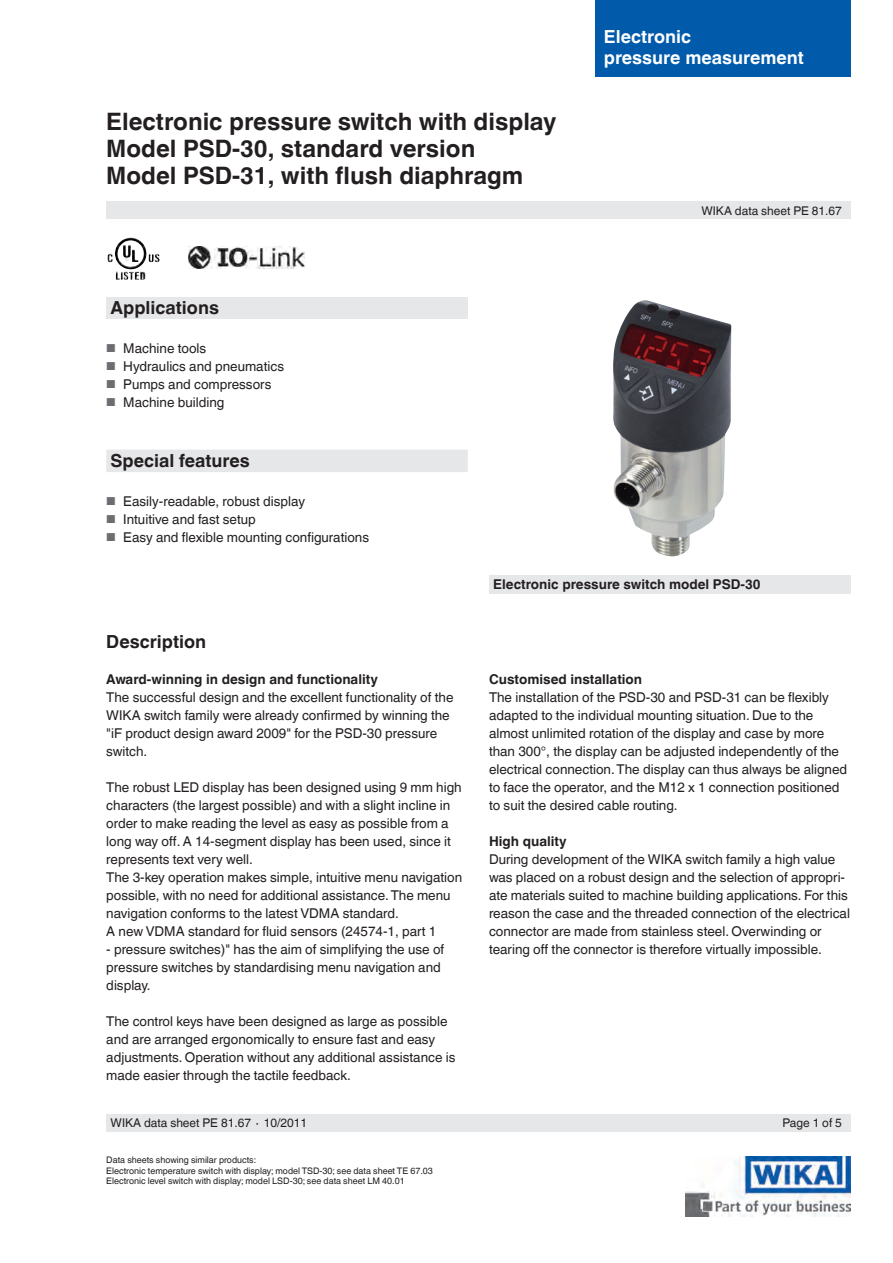
<style>
.page{position:relative;width:893px;height:1263px;background:#fff}
.page>*{position:absolute;margin:0;border:0;box-sizing:border-box;transform-origin:0 0}
.t1{font:700 24px/27px "Helvetica World";color:#231f20}
.t2{font:700 18px "Helvetica World";color:#231f20}
.t3{font:700 18px/21px "Helvetica World";color:#fff}
.t4{font:13.5px/18px "Helvetica World";color:#231f20}
.t5{font:700 13.5px "Helvetica World";color:#231f20}
.t6{font:12px "Helvetica World";color:#231f20}
.t7{font:9px/10.5px "Helvetica World";color:#231f20}
.s1{font-size:11.55px;color:#6c6d70}
</style>
<div class="page">
<div style="left:106px;top:298px;width:362px;height:21px;background:#e6e7e9"></div>
<img style="left:685px;top:1157px;width:165px;height:59px">
<div style="left:106px;top:202px;width:744px;height:17px;background:#e6e7e9"></div>
<div style="left:106px;top:1114px;width:744px;height:17px;background:#e6e7e9"></div>
<div style="left:595px;top:0;width:255px;height:77px;background:#015aaa"></div>
<div style="left:106px;top:450px;width:362px;height:22px;background:#e6e7e9"></div>
<div style="left:489px;top:575px;width:361px;height:18px;background:#e6e7e9"></div>
<img style="left:613px;top:300px;width:119px;height:257px">
<img style="left:115px;top:238px;width:15px;height:22px">
<img style="left:188px;top:247px;width:116px;height:22px">
<h1 class="t1" style="left:106px;top:108px;width:452px">Electronic pressure switch with display<br>Model PSD-30, standard version<br>Model PSD-31, with flush diaphragm</h1>
<h2 class="t2" style="left:111px;top:297px;width:110px">Applications</h2>
<p class="t4" style="left:106px;top:339px;width:102px"><span class="s1">■</span> Machine tools</p>
<p class="t4" style="left:106px;top:357px;width:179px"><span class="s1">■</span> Hydraulics and pneumatics</p>
<p class="t4" style="left:106px;top:375px;width:167px"><span class="s1">■</span> Pumps and compressors</p>
<p class="t4" style="left:106px;top:393px;width:120px"><span class="s1">■</span> Machine building</p>
<h2 class="t2" style="left:111px;top:450px;width:141px">Special features</h2>
<p class="t4" style="left:106px;top:492px;width:200px"><span class="s1">■</span> Easily-readable, robust display</p>
<p class="t4" style="left:106px;top:510px;width:151px"><span class="s1">■</span> Intuitive and fast setup</p>
<p class="t4" style="left:106px;top:528px;width:264px"><span class="s1">■</span> Easy and flexible mounting configurations</p>
<h2 class="t3" style="left:604px;top:26px;width:201px">Electronic<br>pressure measurement</h2>
<p class="t6" style="left:701px;top:204px;width:142px">WIKA data sheet PE 81.67</p>
<h2 class="t2" style="left:106px;top:632px;width:101px">Description</h2>
<p class="t5" style="left:106px;top:671px;width:273px">Award-winning in design and functionality</p>
<p class="t4" style="left:106px;top:688px;width:349px">The successful design and the excellent functionality of the WIKA switch family were already confirmed by winning the "iF product design award 2009" for the PSD-30 pressure switch.</p>
<p class="t4" style="left:106px;top:778px;width:357px">The robust LED display has been designed using 9 mm high characters (the largest possible) and with a slight incline in order to make reading the level as easy as possible from a long way off. A 14-segment display has been used, since it represents text very well.<br>The 3-key operation makes simple, intuitive menu navigation possible, with no need for additional assistance.The menu navigation conforms to the latest VDMA standard.<br>A new VDMA standard for fluid sensors (24574-1, part 1</p>
<p class="t4" style="left:106px;top:940px;width:339px">- pressure switches)" has the aim of simplifying the use of pressure switches by standardising menu navigation and display.</p>
<p class="t4" style="left:106px;top:1012px;width:351px">The control keys have been designed as large as possible and are arranged ergonomically to ensure fast and easy adjustments. Operation without any additional assistance is made easier through the tactile feedback.</p>
<p class="t5" style="left:493px;top:577px;width:269px">Electronic pressure switch model PSD-30</p>
<p class="t5" style="left:489px;top:671px;width:155px">Customised installation</p>
<p class="t4" style="left:489px;top:688px;width:360px">The installation of the PSD-30 and PSD-31 can be flexibly adapted to the individual mounting situation. Due to the almost unlimited rotation of the display and case by more than 300°, the display can be adjusted independently of the electrical connection.The display can thus always be aligned to face the operator, and the M12 x 1 connection positioned to suit the desired cable routing.</p>
<p class="t5" style="left:489px;top:833px;width:79px">High quality</p>
<p class="t4" style="left:489px;top:850px;width:362px">During development of the WIKA switch family a high value was placed on a robust design and the selection of appropri&shy;ate materials suited to machine building applications. For this reason the case and the threaded connection of the electrical connector are made from stainless steel. Overwinding or tearing off the connector is therefore virtually impossible.</p>
<p class="t6" style="left:111px;top:1116px;width:198px">WIKA data sheet PE 81.67 ∙ 10/2011</p>
<p class="t6" style="left:782px;top:1116px;width:61px">Page 1 of 5</p>
<p class="t7" style="left:106px;top:1155px;width:328px">Data sheets showing similar products:<br>Electronic temperature switch with display; model TSD-30; see data sheet TE 67.03<br>Electronic level switch with display; model LSD-30; see data sheet LM 40.01</p>
</div>
